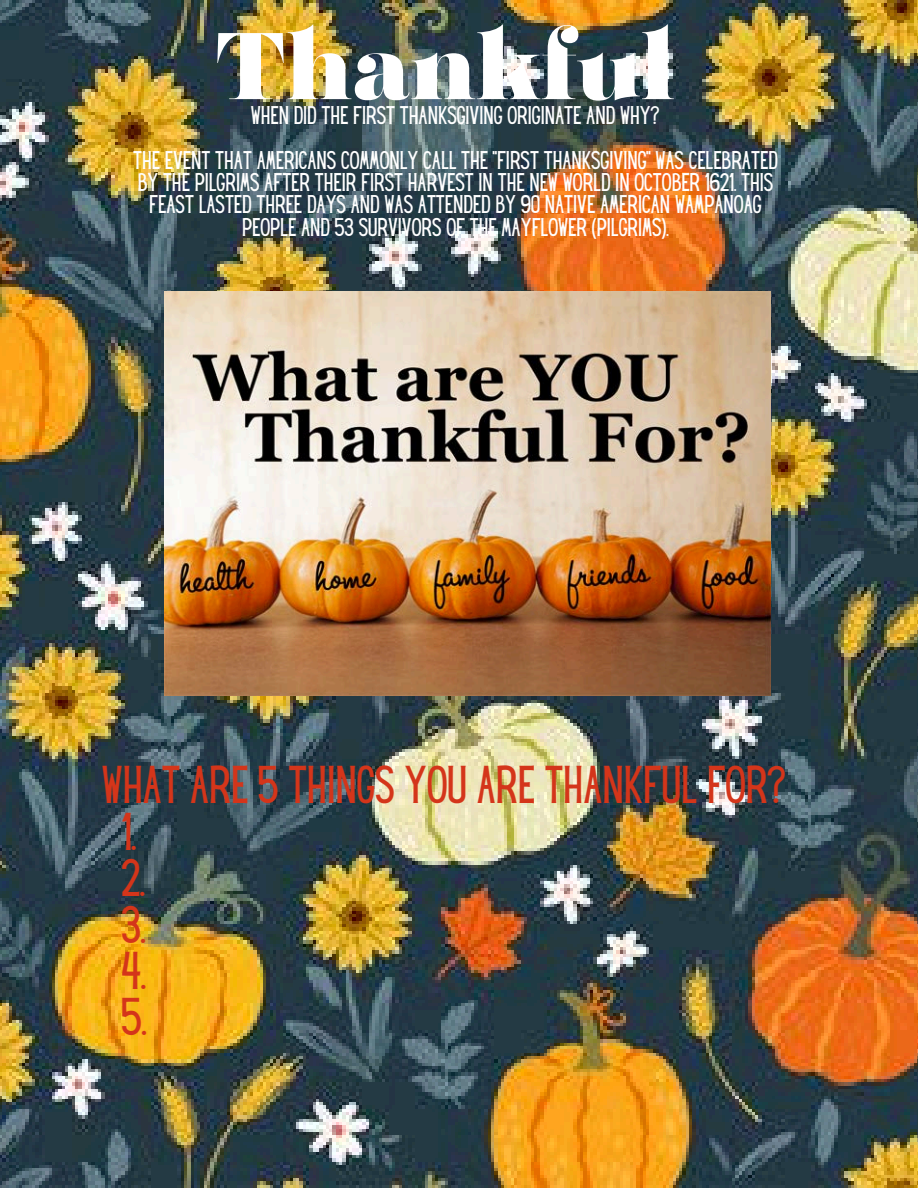
<style>
.page{position:relative;width:918px;height:1188px;background:#fff}
.page>*{position:absolute;margin:0;border:0;box-sizing:border-box;transform-origin:0 0}
.t1{font:800 96px "Fabrica";color:#fff}
.t2{font:46.5px/46.5px "Hey Gotcha";color:#d4351a}
.t3{font:22.5px/22.2px "Hey Gotcha";color:#fff;text-align:center}
</style>
<div class="page">
<img style="left:0;top:0;width:918px;height:1188px">
<img style="left:164px;top:291px;width:607px;height:404px">
<p class="t1" style="left:215px;top:5px;width:462px">Thankful</p>
<p class="t3" style="left:251px;top:107px;width:411px">WHEN DID THE FIRST THANKSGIVING ORIGINATE AND WHY?</p>
<p class="t3" style="left:133px;top:151px;width:645px">THE EVENT THAT AMERICANS COMMONLY CALL THE "FIRST THANKSGIVING" WAS CELEBRATED BY THE PILGRIMS AFTER THEIR FIRST HARVEST IN THE NEW WORLD IN OCTOBER 1621. THIS FEAST LASTED THREE DAYS AND WAS ATTENDED BY 90 NATIVE AMERICAN WAMPANOAG PEOPLE AND 53 SURVIVORS OF THE MAYFLOWER (PILGRIMS).</p>
<h2 class="t2" style="left:121px;top:766px;width:668px;text-indent:-20px">WHAT ARE 5 THINGS YOU ARE THANKFUL FOR?<br>1.<br>2.<br>3.<br>4.<br>5.</h2>
</div>
